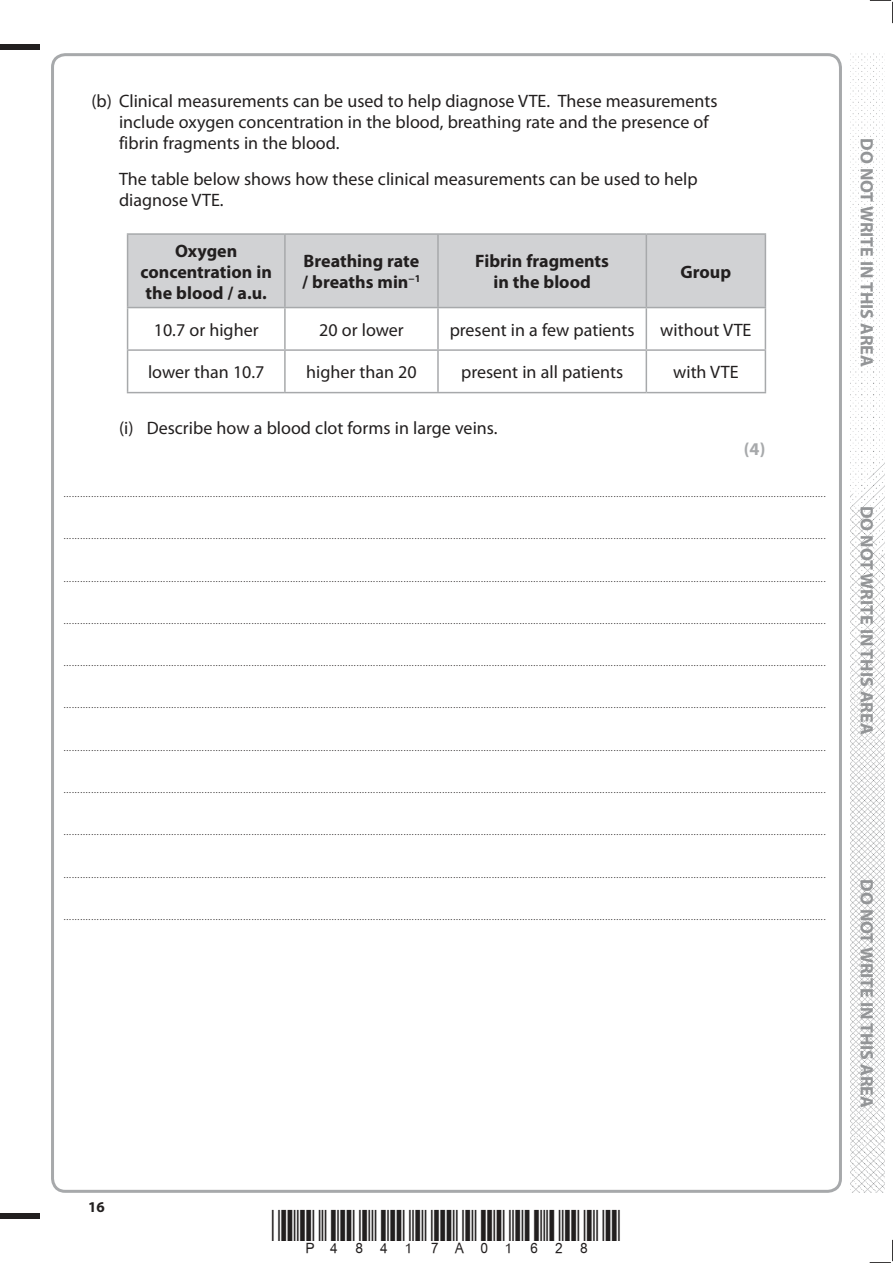
<style>
.page{position:relative;width:893px;height:1263px;background:#fff}
.page>*{position:absolute;margin:0;border:0;box-sizing:border-box;transform-origin:0 0}
.t1{font:18px/21px "Myriad Pro";color:#221f1f}
.t2{font:700 18px/21px "Myriad Pro";color:#221f1f;text-align:center}
.t3{font:700 18px "Myriad Pro";color:#939597}
.t4{font:700 18px "Myriad Pro";color:#a7a9ab}
.t5{font:700 15px "Myriad Pro";color:#221f1f}
.t6{font:9px "Myriad Pro";color:#221f1f}
</style>
<div class="page">
<div style="left:0;top:44px;width:40px;height:5px;background:#221f1f"></div>
<div style="left:0;top:1214px;width:40px;height:5px;background:#221f1f"></div>
<svg style="left:870px;top:0;width:23px;height:23px"></svg>
<svg style="left:870px;top:1240px;width:23px;height:23px"></svg>
<img style="left:850px;top:53px;width:34px;height:1140px">
<div style="left:128px;top:235px;width:637px;height:72px;background:#d1d2d4"></div>
<hr style="left:127px;top:233px;width:158px;height:2px;background:#a7a9ab">
<hr style="left:127px;top:235px;width:1px;height:72px;background:#a7a9ab">
<hr style="left:285px;top:233px;width:153px;height:2px;background:#a7a9ab">
<hr style="left:284px;top:235px;width:2px;height:72px;background:#a7a9ab">
<hr style="left:438px;top:233px;width:208px;height:2px;background:#a7a9ab">
<hr style="left:437px;top:235px;width:2px;height:72px;background:#a7a9ab">
<hr style="left:646px;top:233px;width:120px;height:2px;background:#a7a9ab">
<hr style="left:646px;top:235px;width:1px;height:72px;background:#a7a9ab">
<hr style="left:765px;top:235px;width:1px;height:72px;background:#a7a9ab">
<hr style="left:127px;top:307px;width:158px;height:1px;background:#a7a9ab">
<hr style="left:127px;top:308px;width:1px;height:41px;background:#a7a9ab">
<hr style="left:285px;top:307px;width:153px;height:1px;background:#a7a9ab">
<hr style="left:284px;top:308px;width:2px;height:41px;background:#a7a9ab">
<hr style="left:438px;top:307px;width:208px;height:1px;background:#a7a9ab">
<hr style="left:437px;top:308px;width:2px;height:41px;background:#a7a9ab">
<hr style="left:646px;top:307px;width:120px;height:1px;background:#a7a9ab">
<hr style="left:646px;top:308px;width:1px;height:41px;background:#a7a9ab">
<hr style="left:765px;top:308px;width:1px;height:41px;background:#a7a9ab">
<hr style="left:127px;top:349px;width:158px;height:2px;background:#a7a9ab">
<hr style="left:127px;top:351px;width:1px;height:41px;background:#a7a9ab">
<hr style="left:285px;top:349px;width:153px;height:2px;background:#a7a9ab">
<hr style="left:284px;top:351px;width:2px;height:41px;background:#a7a9ab">
<hr style="left:438px;top:349px;width:208px;height:2px;background:#a7a9ab">
<hr style="left:437px;top:351px;width:2px;height:41px;background:#a7a9ab">
<hr style="left:646px;top:349px;width:120px;height:2px;background:#a7a9ab">
<hr style="left:646px;top:351px;width:1px;height:41px;background:#a7a9ab">
<hr style="left:765px;top:351px;width:1px;height:41px;background:#a7a9ab">
<hr style="left:127px;top:392px;width:158px;height:1px;background:#a7a9ab">
<hr style="left:285px;top:392px;width:153px;height:1px;background:#a7a9ab">
<hr style="left:438px;top:392px;width:208px;height:1px;background:#a7a9ab">
<hr style="left:646px;top:392px;width:120px;height:1px;background:#a7a9ab">
<h1 class="t1" style="left:119px;top:92px;width:600px;text-indent:-28px">(b) Clinical measurements can be used to help diagnose VTE. These measurements include oxygen concentration in the blood, breathing rate and the presence of fibrin fragments in the blood.</h1>
<h1 class="t1" style="left:119px;top:170px;width:580px">The table below shows how these clinical measurements can be used to help diagnose VTE.</h1>
<h1 class="t2" style="left:141px;top:242px;width:133px">Oxygen concentration in the blood / a.u.</h1>
<h1 class="t2" style="left:302px;top:252px;width:120px;text-align:left">Breathing rate / breaths min<sup>−1</sup></h1>
<h1 class="t2" style="left:475px;top:252px;width:135px">Fibrin fragments in the blood</h1>
<h1 class="t2" style="left:680px;top:263px;width:52px">Group</h1>
<h1 class="t1" style="left:154px;top:321px;width:106px">10.7 or higher</h1>
<h1 class="t1" style="left:319px;top:321px;width:86px">20 or lower</h1>
<h1 class="t1" style="left:450px;top:321px;width:186px">present in a few patients</h1>
<h1 class="t1" style="left:660px;top:321px;width:93px">without VTE</h1>
<h1 class="t1" style="left:148px;top:363px;width:118px">lower than 10.7</h1>
<h1 class="t1" style="left:306px;top:363px;width:112px">higher than 20</h1>
<h1 class="t1" style="left:461px;top:363px;width:163px">present in all patients</h1>
<h1 class="t1" style="left:673px;top:363px;width:67px">with VTE</h1>
<h1 class="t1" style="left:119px;top:419px;width:380px">(i) Describe how a blood clot forms in large veins.</h1>
<h1 class="t4" style="left:744px;top:442px;width:23px">(4)</h1>
<p class="t6" style="left:64px;top:491px;width:763px">....................................................................................................................................................................................................................................................................................</p>
<p class="t6" style="left:64px;top:533px;width:763px">....................................................................................................................................................................................................................................................................................</p>
<p class="t6" style="left:64px;top:575px;width:763px">....................................................................................................................................................................................................................................................................................</p>
<p class="t6" style="left:64px;top:617px;width:763px">....................................................................................................................................................................................................................................................................................</p>
<p class="t6" style="left:64px;top:660px;width:763px">....................................................................................................................................................................................................................................................................................</p>
<p class="t6" style="left:64px;top:702px;width:763px">....................................................................................................................................................................................................................................................................................</p>
<p class="t6" style="left:64px;top:744px;width:763px">....................................................................................................................................................................................................................................................................................</p>
<p class="t6" style="left:64px;top:786px;width:763px">....................................................................................................................................................................................................................................................................................</p>
<p class="t6" style="left:64px;top:829px;width:763px">....................................................................................................................................................................................................................................................................................</p>
<p class="t6" style="left:64px;top:871px;width:763px">....................................................................................................................................................................................................................................................................................</p>
<p class="t6" style="left:64px;top:913px;width:763px">....................................................................................................................................................................................................................................................................................</p>
<h1 class="t3" style="left:877px;top:138px;width:230px;rotate:90deg">DO NOT WRITE IN THIS AREA</h1>
<h1 class="t3" style="left:877px;top:506px;width:230px;rotate:90deg">DO NOT WRITE IN THIS AREA</h1>
<h1 class="t3" style="left:877px;top:879px;width:230px;rotate:90deg">DO NOT WRITE IN THIS AREA</h1>
<h2 class="t5" style="left:88px;top:1201px;width:18px">16</h2>
</div>
